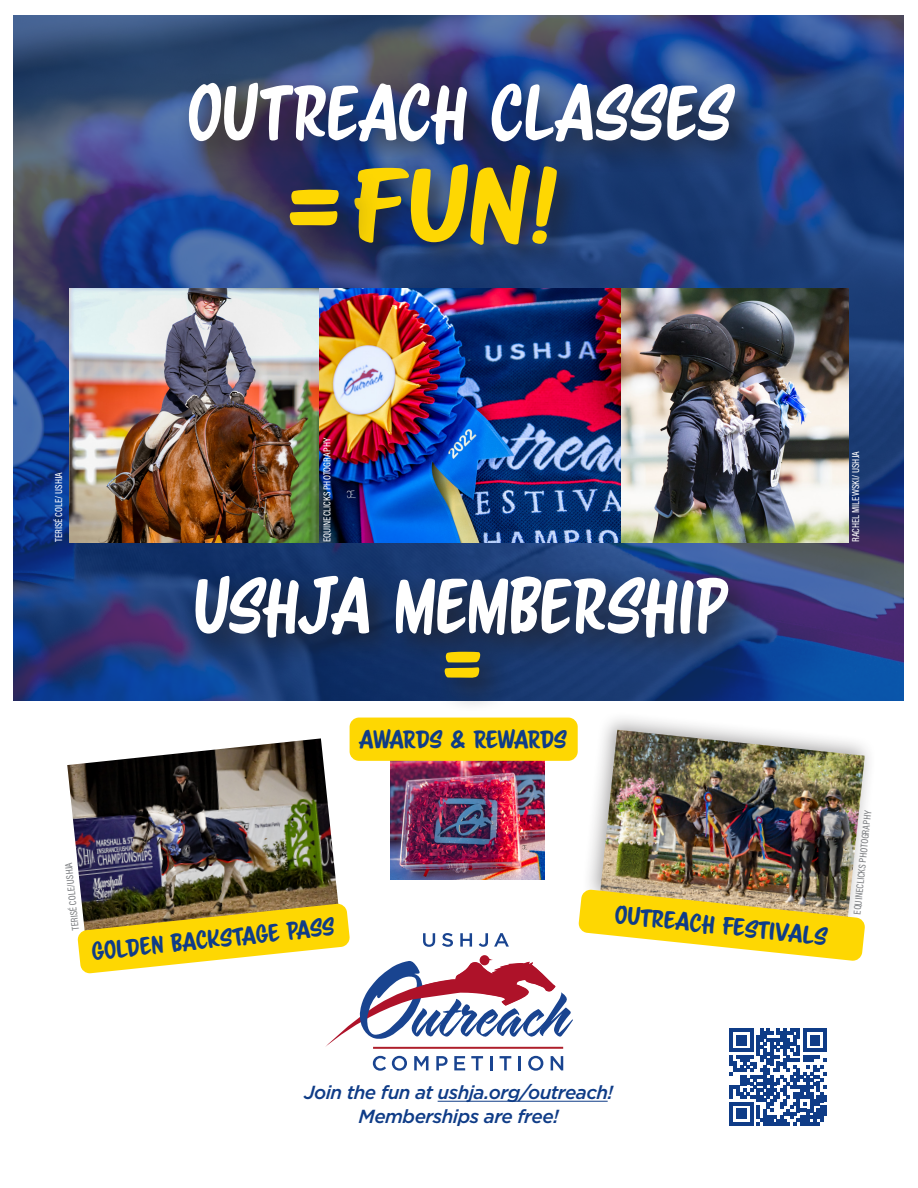
<style>
.page{position:relative;width:918px;height:1188px;background:#fff}
.page>*{position:absolute;margin:0;border:0;box-sizing:border-box;transform-origin:0 0}
.t1{font:103.35px "Scriptorama Markdown JF";color:#fed702;scale:.89 1}
.t2{font:92.25px "Scriptorama Markdown JF";color:#fed702;scale:1.13 1}
.t3{font:68.4px "Scriptorama Markdown JF";letter-spacing:-.005em;color:#fff;scale:.89 1}
.t4{font:22.05px "Scriptorama Markdown JF";color:#0f3c87}
.t5{font:italic 500 18.9px/23.2px "Gotham";letter-spacing:-.03em;color:#0f3c87;text-align:center}
.t6{font:500 10.2px "Acumin Pro Cond";letter-spacing:.005em;color:#fff}
.t7{font:500 10.2px "Acumin Pro Cond";color:#808285}
.s1{font-size:142.2px}
</style>
<div class="page">
<img style="left:14px;top:16px;width:890px;height:685px">
<div style="left:177px;top:72px;width:591px;height:105px;background:#231f20;opacity:.75"></div>
<div style="left:184px;top:565px;width:578px;height:147px;background:#231f20;opacity:.75"></div>
<div style="left:345px;top:155px;width:239px;height:117px;background:#231f20;opacity:.75"></div>
<div style="left:264px;top:162px;width:122px;height:113px;background:#231f20;opacity:.75"></div>
<img style="left:69px;top:288px;width:780px;height:254px">
<div style="left:582px;top:710px;width:295px;height:222px;background:#231f20;opacity:.4"></div>
<img style="left:600px;top:730px;width:265px;height:159px">
<img style="left:390px;top:761px;width:155px;height:118px">
<img style="left:67px;top:738px;width:270px;height:151px">
<div style="left:350px;top:718px;width:228px;height:43px;background:#fed702;border-radius:9px"></div>
<svg style="left:77px;top:889px;width:788px;height:236px"></svg>
<hr style="left:823px;top:1105px;width:4px;height:10px;background:#0f3c87">
<p class="t3" style="left:185px;top:68px;width:623px">OUTREACH CLASSES</p>
<p class="t2" style="left:274px;top:145px;width:260px"><span class="s1">=</span>FUN!</p>
<p class="t6" style="left:52px;top:542px;width:72px;rotate:-90deg">TERISÉ COLE/ USHJA</p>
<p class="t6" style="left:321px;top:542px;width:106px;rotate:-90deg">EQUINECLICKS PHOTOGRAPHY</p>
<p class="t3" style="left:191px;top:562px;width:611px">USHJA MEMBERSHIP</p>
<p class="t1" style="left:433px;top:591px;width:71px">=</p>
<p class="t4" style="left:359px;top:725px;width:209px">AWARDS &amp; REWARDS</p>
<p class="t6" style="left:849px;top:542px;width:92px;rotate:-90deg">RACHEL MILEWSKI/ USHJA</p>
<p class="t7" style="left:69px;top:931px;width:70px;rotate:-96deg">TERISÉ COLE/USHJA</p>
<p class="t4" style="left:90px;top:938px;width:246px;rotate:-6deg">GOLDEN BACKSTAGE PASS</p>
<p class="t4" style="left:616px;top:900px;width:215px;rotate:6deg">OUTREACH FESTIVALS</p>
<p class="t7" style="left:850px;top:914px;width:106px;rotate:-84deg">EQUINECLICKS PHOTOGRAPHY</p>
<p class="t5" style="left:304px;top:1081px;width:311px">Join the fun at ushja.org/outreach!<br>Memberships are free!</p>
</div>
